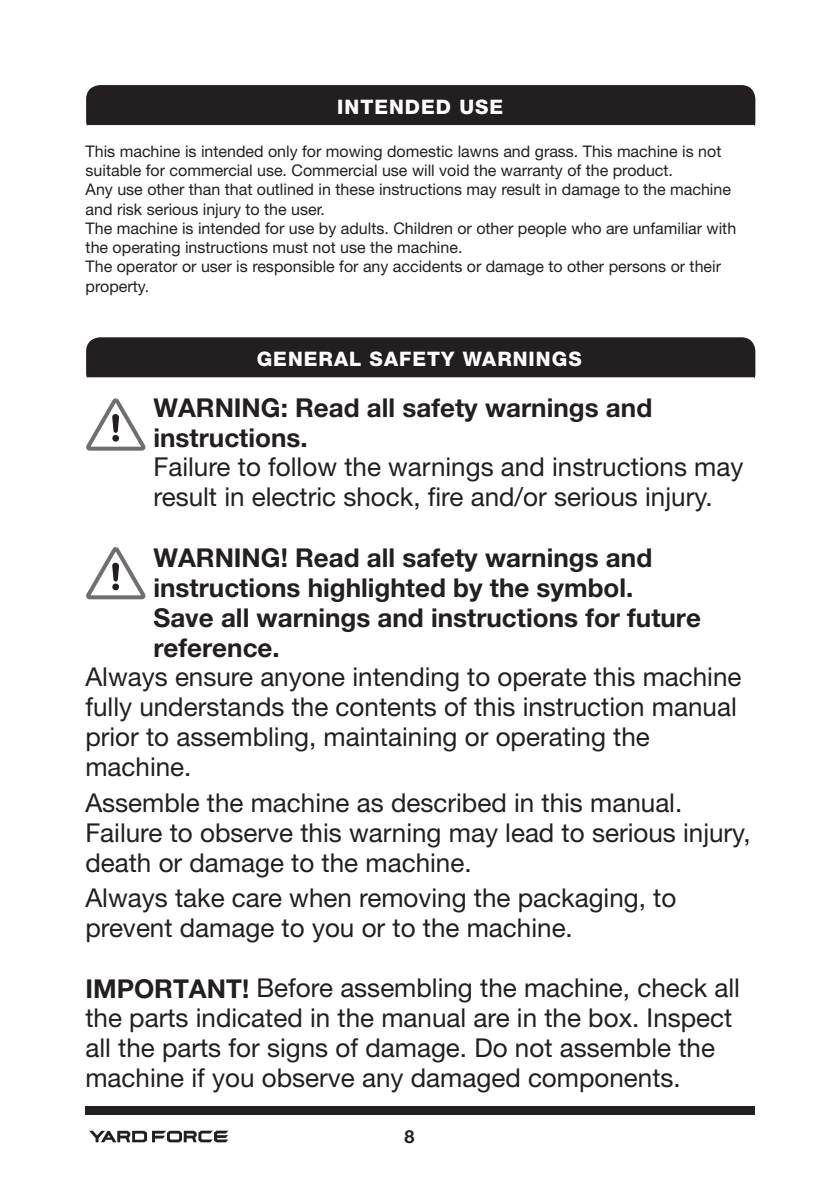
<style>
.page{position:relative;width:840px;height:1191px;background:#fff}
.page>*{position:absolute;margin:0;border:0;box-sizing:border-box;transform-origin:0 0}
.t1{font:26px/30px "Helvetica Neue LT Std";color:#231f20}
.t2{font:700 26px/30px "Helvetica Neue LT Pro";color:#231f20}
.t3{font:800 20px "Helvetica Neue LT Pro";letter-spacing:.05em;color:#fff}
.t4{font:700 18px "Helvetica Neue LT Pro";color:#231f20}
.t5{font:16px/19.2px "Helvetica Neue LT Std";color:#231f20}
.s1{font-family:"Helvetica Neue LT Pro";font-weight:700}
</style>
<div class="page">
<div style="left:85px;top:1106px;width:669px;height:8px;background:#231f20"></div>
<svg style="left:89px;top:1130px;width:139px;height:12px"></svg>
<svg style="left:86px;top:337px;width:669px;height:42px;background:#2e2a2b"></svg>
<svg style="left:86px;top:85px;width:669px;height:42px;background:#2e2a2b"></svg>
<svg style="left:86px;top:398px;width:60px;height:53px"></svg>
<div style="left:112px;top:435px;width:7px;height:6px;background:#231f20;border-radius:50%"></div>
<svg style="left:86px;top:547px;width:60px;height:53px"></svg>
<div style="left:112px;top:583px;width:7px;height:7px;background:#231f20;border-radius:50%"></div>
<p class="t3" style="left:337px;top:95px;width:167px">INTENDED USE</p>
<p class="t5" style="left:86px;top:142px;width:637px">This machine is intended only for mowing domestic lawns and grass. This machine is not suitable for commercial use. Commercial use will void the warranty of the product.</p>
<p class="t5" style="left:86px;top:180px;width:646px">Any use other than that outlined in these instructions may result in damage to the machine and risk serious injury to the user.</p>
<p class="t5" style="left:86px;top:218px;width:651px">The machine is intended for use by adults. Children or other people who are unfamiliar with the operating instructions must not use the machine.</p>
<p class="t5" style="left:86px;top:257px;width:636px">The operator or user is responsible for any accidents or damage to other persons or their property.</p>
<p class="t3" style="left:256px;top:347px;width:326px">GENERAL SAFETY WARNINGS</p>
<p class="t2" style="left:153px;top:392px;width:500px">WARNING: Read all safety warnings and instructions.</p>
<p class="t1" style="left:153px;top:451px;width:591px">Failure to follow the warnings and instructions may result in electric shock, fire and/or serious injury.</p>
<p class="t2" style="left:153px;top:542px;width:500px">WARNING! Read all safety warnings and instructions highlighted by the symbol.</p>
<p class="t2" style="left:153px;top:602px;width:548px">Save all warnings and instructions for future reference.</p>
<p class="t1" style="left:85px;top:661px;width:657px">Always ensure anyone intending to operate this machine fully understands the contents of this instruction manual prior to assembling, maintaining or operating the machine.</p>
<p class="t1" style="left:85px;top:787px;width:666px">Assemble the machine as described in this manual.<br>Failure to observe this warning may lead to serious injury, death or damage to the machine.</p>
<p class="t1" style="left:85px;top:882px;width:592px">Always take care when removing the packaging, to prevent damage to you or to the machine.</p>
<p class="t1" style="left:85px;top:972px;width:655px"><span class="s1">IMPORTANT!</span> Before assembling the machine, check all the parts indicated in the manual are in the box. Inspect all the parts for signs of damage. Do not assemble the machine if you observe any damaged components.</p>
<p class="t4" style="left:404px;top:1125px;width:12px">8</p>
</div>
